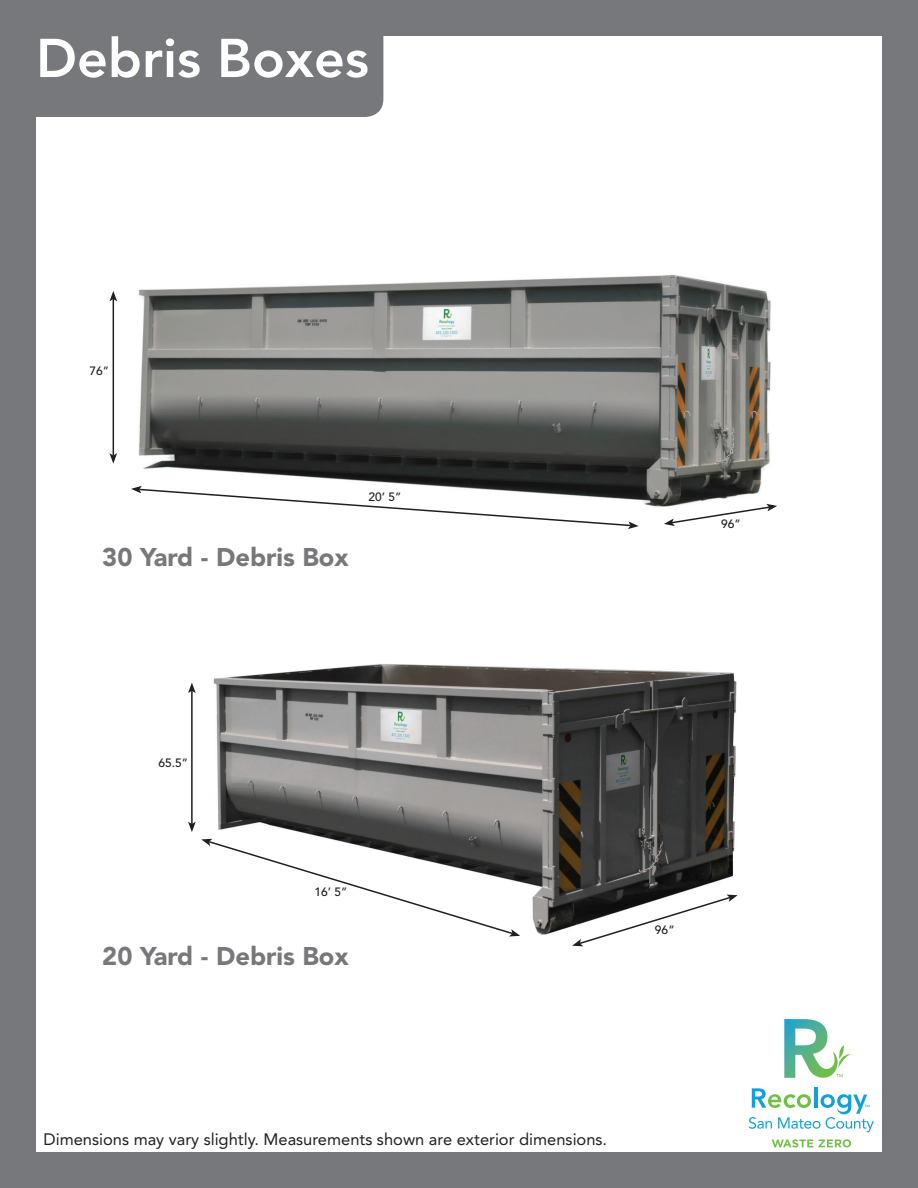
<style>
.page{position:relative;width:918px;height:1188px;background:#76787b}
.page>*{position:absolute;margin:0;border:0;box-sizing:border-box;transform-origin:0 0}
.t1{font:800 54px "Avenir";color:#fff}
.t2{font:900 25.5px "Avenir";color:#76787b}
.t3{font:16.5px "Avenir";color:#231f20}
.t4{font:500 12px "Avenir";color:#231f20}
</style>
<div class="page">
<div style="left:36px;top:36px;width:846px;height:1116px;background:#fff"></div>
<div style="left:0;top:0;width:383px;height:117px;background:#76787b;border-radius:18px"></div>
<hr style="left:814px;top:1087px;width:3px;height:21px;background:#12a0db">
<svg style="left:772px;top:1139px;width:41px;height:8px"></svg>
<svg style="left:819px;top:1139px;width:32px;height:9px"></svg>
<svg style="left:784px;top:1019px;width:67px;height:59px"></svg>
<svg style="left:749px;top:1088px;width:125px;height:44px"></svg>
<img style="left:109px;top:274px;width:662px;height:233px">
<img style="left:188px;top:664px;width:549px;height:283px">
<hr style="left:113px;top:299px;width:1px;height:156px;background:#231f20">
<svg style="left:109px;top:291px;width:8px;height:10px"></svg>
<svg style="left:109px;top:453px;width:8px;height:11px"></svg>
<svg style="left:664px;top:504px;width:113px;height:22px"></svg>
<svg style="left:131px;top:486px;width:508px;height:43px"></svg>
<svg style="left:201px;top:839px;width:319px;height:97px"></svg>
<svg style="left:572px;top:895px;width:166px;height:51px"></svg>
<div style="left:718px;top:518px;width:26px;height:11px;background:#fff"></div>
<hr style="left:191px;top:691px;width:2px;height:133px;background:#231f20">
<svg style="left:188px;top:683px;width:8px;height:10px"></svg>
<svg style="left:188px;top:822px;width:8px;height:10px"></svg>
<h1 class="t1" style="left:36px;top:26px;width:334px">Debris Boxes</h1>
<p class="t4" style="left:89px;top:364px;width:21px">76”</p>
<h2 class="t2" style="left:102px;top:541px;width:248px">30 Yard - Debris Box</h2>
<p class="t4" style="left:369px;top:490px;width:34px">20’ 5”</p>
<p class="t4" style="left:721px;top:517px;width:21px">96”</p>
<p class="t4" style="left:158px;top:756px;width:31px">65.5”</p>
<p class="t4" style="left:314px;top:885px;width:34px">16’ 5”</p>
<h2 class="t2" style="left:102px;top:941px;width:248px">20 Yard - Debris Box</h2>
<p class="t4" style="left:655px;top:923px;width:21px">96”</p>
<p class="t3" style="left:44px;top:1130px;width:565px">Dimensions may vary slightly. Measurements shown are exterior dimensions.</p>
</div>
